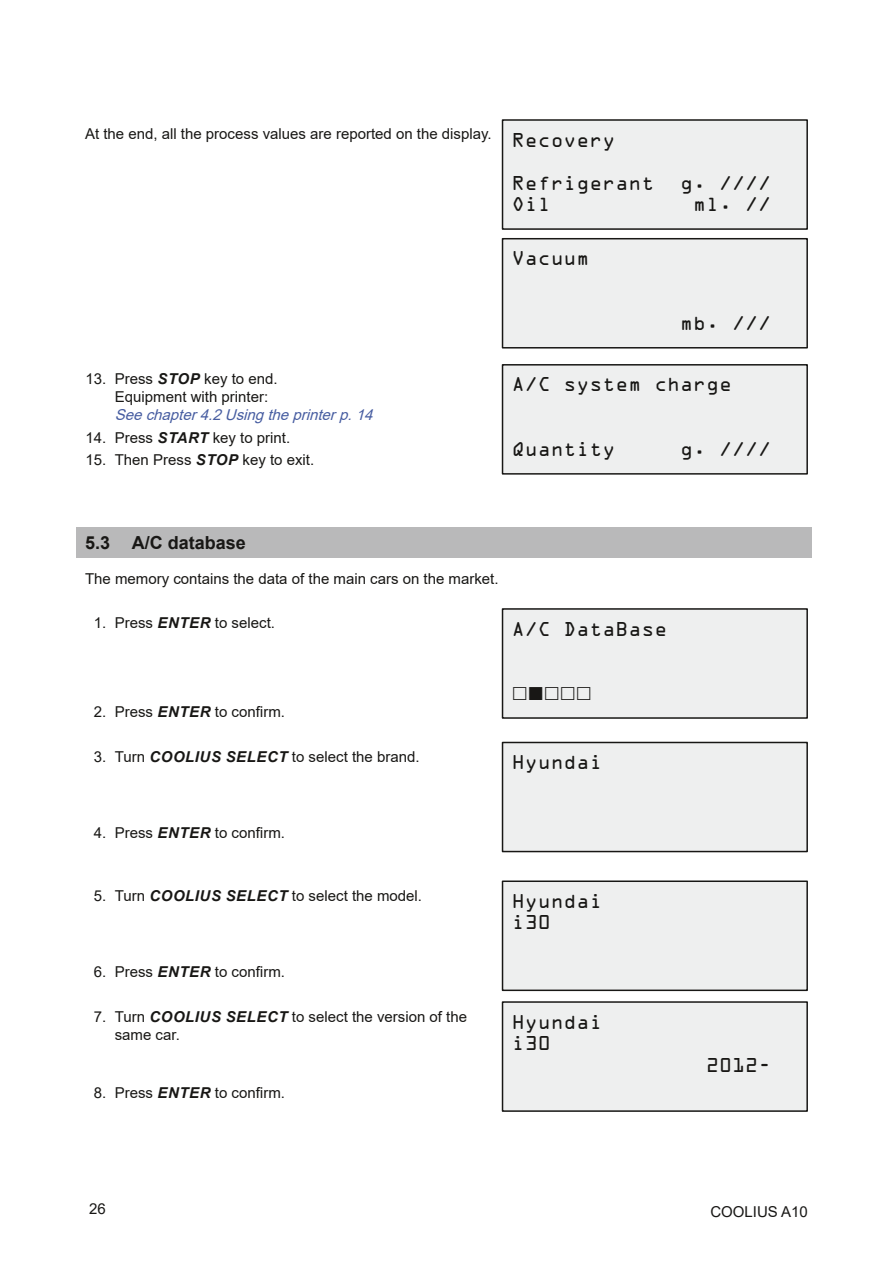
<style>
.page{position:relative;width:893px;height:1263px;background:#fff}
.page>*{position:absolute;margin:0;border:0;box-sizing:border-box;transform-origin:0 0}
.t1{font:18px/21.6px "OCRA Std";color:#181715}
.t2{font:700 18px "Arial";color:#181715}
.t3{font:15px/18px "Arial";color:#181715}
.t4{font:italic 15px "Arial";color:#475da1}
.s1{font-weight:700;font-style:italic}
</style>
<div class="page">
<div style="left:502px;top:120px;width:305px;height:109px;background:#eeefef"></div>
<div style="left:502px;top:119px;width:306px;height:111px;border:2px solid #181715"></div>
<div style="left:502px;top:239px;width:305px;height:109px;background:#eeefef"></div>
<div style="left:502px;top:238px;width:306px;height:110px;border:2px solid #181715"></div>
<div style="left:502px;top:365px;width:305px;height:109px;background:#eeefef"></div>
<div style="left:502px;top:364px;width:306px;height:111px;border:2px solid #181715"></div>
<div style="left:77px;top:527px;width:735px;height:30px;background:#b9b9ba"></div>
<div style="left:502px;top:609px;width:305px;height:109px;background:#eeefef"></div>
<div style="left:502px;top:608px;width:306px;height:111px;border:2px solid #181715"></div>
<div style="left:502px;top:742px;width:305px;height:109px;background:#eeefef"></div>
<div style="left:502px;top:742px;width:306px;height:110px;border:2px solid #181715"></div>
<div style="left:502px;top:881px;width:305px;height:109px;background:#eeefef"></div>
<div style="left:502px;top:880px;width:306px;height:111px;border:2px solid #181715"></div>
<div style="left:502px;top:1002px;width:305px;height:109px;background:#eeefef"></div>
<div style="left:502px;top:1001px;width:306px;height:111px;border:2px solid #181715"></div>
<p class="t3" style="left:85px;top:125px;width:408px">At the end, all the process values are reported on the display.</p>
<p class="t3" style="left:115px;top:370px;width:164px;text-indent:-29px">13. Press <span class="s1">STOP</span> key to end.<br>Equipment with printer:</p>
<p class="t4" style="left:115px;top:405px;width:265px">Seechapter4.2Usingtheprinterp.14</p>
<p class="t3" style="left:85px;top:428px;width:206px">14. Press <span class="s1">START</span> key to print.</p>
<p class="t3" style="left:85px;top:450px;width:230px">15. Then Press <span class="s1">STOP</span> key to exit.</p>
<p class="t1" style="left:512px;top:131px;width:105px">Recovery</p>
<p class="t1" style="left:512px;top:174px;width:144px">Refrigerant</p>
<p class="t1" style="left:680px;top:174px;width:92px">g. ////</p>
<p class="t1" style="left:512px;top:195px;width:40px">Oil</p>
<p class="t1" style="left:693px;top:195px;width:79px">ml. //</p>
<p class="t1" style="left:512px;top:249px;width:79px">Vacuum</p>
<p class="t1" style="left:680px;top:314px;width:92px">mb. ///</p>
<p class="t1" style="left:512px;top:375px;width:222px">A/C system charge</p>
<p class="t1" style="left:512px;top:440px;width:105px">Quantity</p>
<p class="t1" style="left:680px;top:440px;width:92px">g. ////</p>
<p class="t2" style="left:85px;top:530px;width:162px">5.3 A/C database</p>
<p class="t3" style="left:85px;top:569px;width:415px">The memory contains the data of the main cars on the market.</p>
<p class="t3" style="left:94px;top:614px;width:183px">1. Press <span class="s1">ENTER</span> to select.</p>
<p class="t1" style="left:512px;top:619px;width:157px">A/C DataBase</p>
<p class="t3" style="left:94px;top:703px;width:193px">2. Press <span class="s1">ENTER</span> to confirm.</p>
<p class="t3" style="left:94px;top:748px;width:327px">3. Turn <span class="s1">COOLIUS SELECT</span> to select the brand.</p>
<p class="t3" style="left:94px;top:824px;width:193px">4. Press <span class="s1">ENTER</span> to confirm.</p>
<p class="t3" style="left:94px;top:886px;width:330px">5. Turn <span class="s1">COOLIUS SELECT</span> to select the model.</p>
<p class="t3" style="left:94px;top:963px;width:193px">6. Press <span class="s1">ENTER</span> to confirm.</p>
<p class="t3" style="left:115px;top:1007px;width:354px;text-indent:-21px">7. Turn <span class="s1">COOLIUS SELECT</span> to select the version of the same car.</p>
<p class="t3" style="left:94px;top:1083px;width:193px">8. Press <span class="s1">ENTER</span> to confirm.</p>
<p class="t1" style="left:512px;top:753px;width:92px">Hyundai</p>
<p class="t1" style="left:512px;top:892px;width:92px">Hyundai i30</p>
<p class="t1" style="left:512px;top:1012px;width:92px">Hyundai i30</p>
<p class="t1" style="left:706px;top:1056px;width:66px">2012-</p>
<p class="t3" style="left:89px;top:1200px;width:18px">26</p>
<p class="t3" style="left:710px;top:1202px;width:99px">COOLIUS A10</p>
</div>
